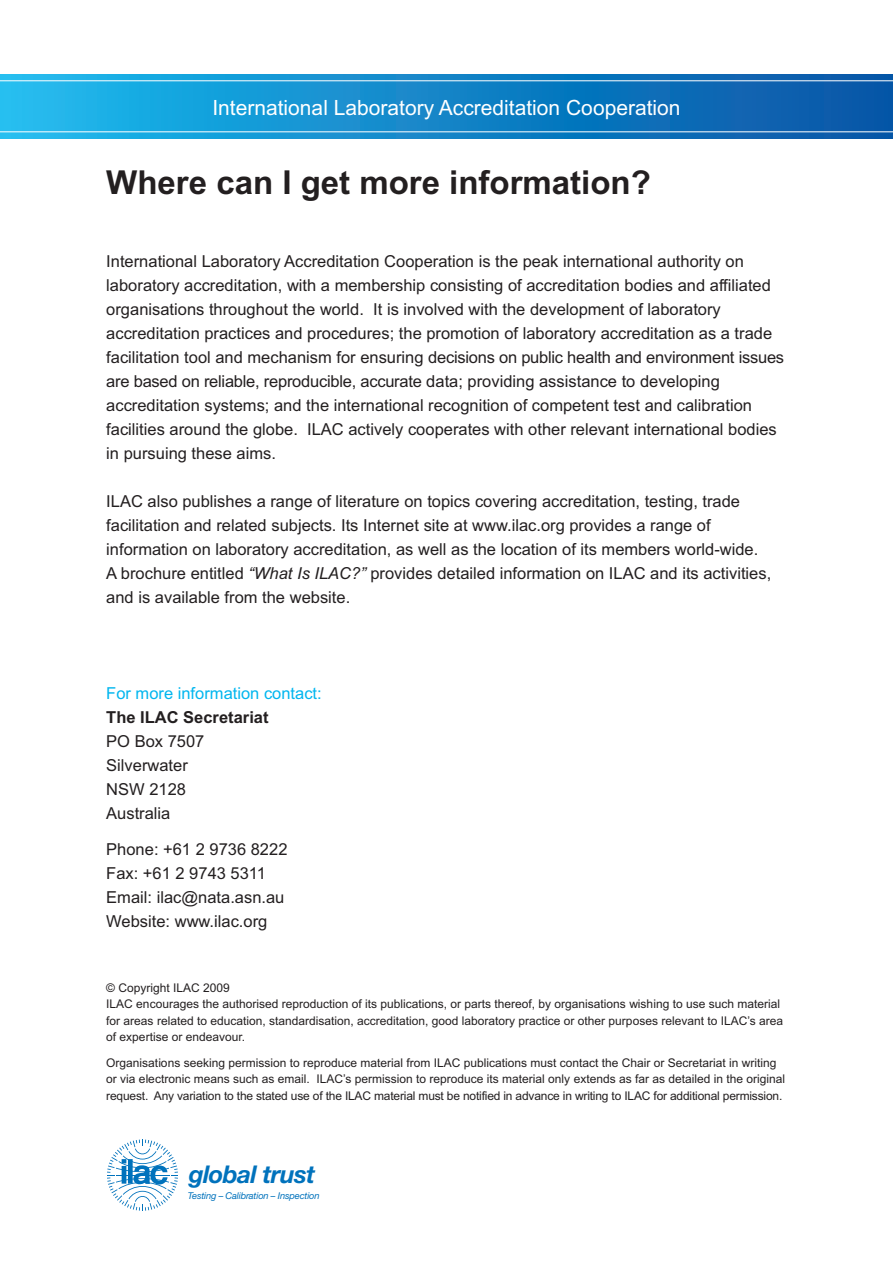
<style>
.page{position:relative;width:893px;height:1263px;background:#fff}
.page>*{position:absolute;margin:0;border:0;box-sizing:border-box;transform-origin:0 0}
.t1{font:700 33px "Arial";color:#231f20}
.t2{font:italic 700 24.45px "Helvetica Neue";letter-spacing:-.025em;color:#0072bc}
.t3{font:21px "Arial";color:#fff}
.t4{font:16.5px/24px "Arial";color:#231f20}
.t5{font:16.5px "Arial";color:#00b6ef}
.t6{font:700 16.5px "Arial";color:#231f20}
.t7{font:12px/16.5px "Arial";color:#231f20}
.t8{font:italic 9.3px "Helvetica Neue";letter-spacing:-.02em;color:#0072bc}
.s1{font-family:"Arial Italic MT OTF"}
</style>
<div class="page">
<svg style="left:0;top:74px;width:893px;height:64px;background:#1487c9"></svg>
<hr style="left:0;top:80px;width:893px;height:1px;background:#fff">
<hr style="left:0;top:131px;width:893px;height:1px;background:#fff">
<svg style="left:107px;top:1139px;width:71px;height:72px"></svg>
<p class="t3" style="left:212px;top:95px;width:470px">International Laboratory Accreditation Cooperation</p>
<h1 class="t1" style="left:106px;top:163px;width:546px">Where can I get more information?</h1>
<p class="t4" style="left:106px;top:249px;width:679px">International Laboratory Accreditation Cooperation is the peak international authority on laboratory accreditation, with a membership consisting of accreditation bodies and affiliated organisations throughout the world. It is involved with the development of laboratory accreditation practices and procedures; the promotion of laboratory accreditation as a trade facilitation tool and mechanism for ensuring decisions on public health and environment issues are based on reliable, reproducible, accurate data; providing assistance to developing accreditation systems; and the international recognition of competent test and calibration facilities around the globe. ILAC actively cooperates with other relevant international bodies in pursuing these aims.</p>
<p class="t4" style="left:106px;top:489px;width:666px">ILAC also publishes a range of literature on topics covering accreditation, testing, trade facilitation and related subjects. Its Internet site at www.ilac.org provides a range of information on laboratory accreditation, as well as the location of its members world-wide.<br>A brochure entitled <span class="s1">“What Is ILAC?”</span> provides detailed information on ILAC and its activities, and is available from the website.</p>
<p class="t5" style="left:106px;top:684px;width:217px">For more information contact:</p>
<p class="t6" style="left:106px;top:708px;width:164px">The ILAC Secretariat</p>
<p class="t4" style="left:106px;top:729px;width:100px">PO Box 7507<br>Silverwater<br>NSW 2128<br>Australia</p>
<p class="t4" style="left:106px;top:837px;width:183px">Phone: +61 2 9736 8222<br>Fax: +61 2 9743 5311<br>Email: ilac@nata.asn.au<br>Website: www.ilac.org</p>
<p class="t7" style="left:106px;top:979px;width:678px">© Copyright ILAC 2009<br>ILAC encourages the authorised reproduction of its publications, or parts thereof, by organisations wishing to use such material for areas related to education, standardisation, accreditation, good laboratory practice or other purposes relevant to ILAC’s area of expertise or endeavour.</p>
<p class="t7" style="left:106px;top:1054px;width:680px">Organisations seeking permission to reproduce material from ILAC publications must contact the Chair or Secretariat in writing or via electronic means such as email. ILAC’s permission to reproduce its material only extends as far as detailed in the original request. Any variation to the stated use of the ILAC material must be notified in advance in writing to ILAC for additional permission.</p>
<h2 class="t2" style="left:189px;top:1166px;width:128px">global trust</h2>
<p class="t8" style="left:188px;top:1193px;width:133px">Testing – Calibration – Inspection</p>
</div>
